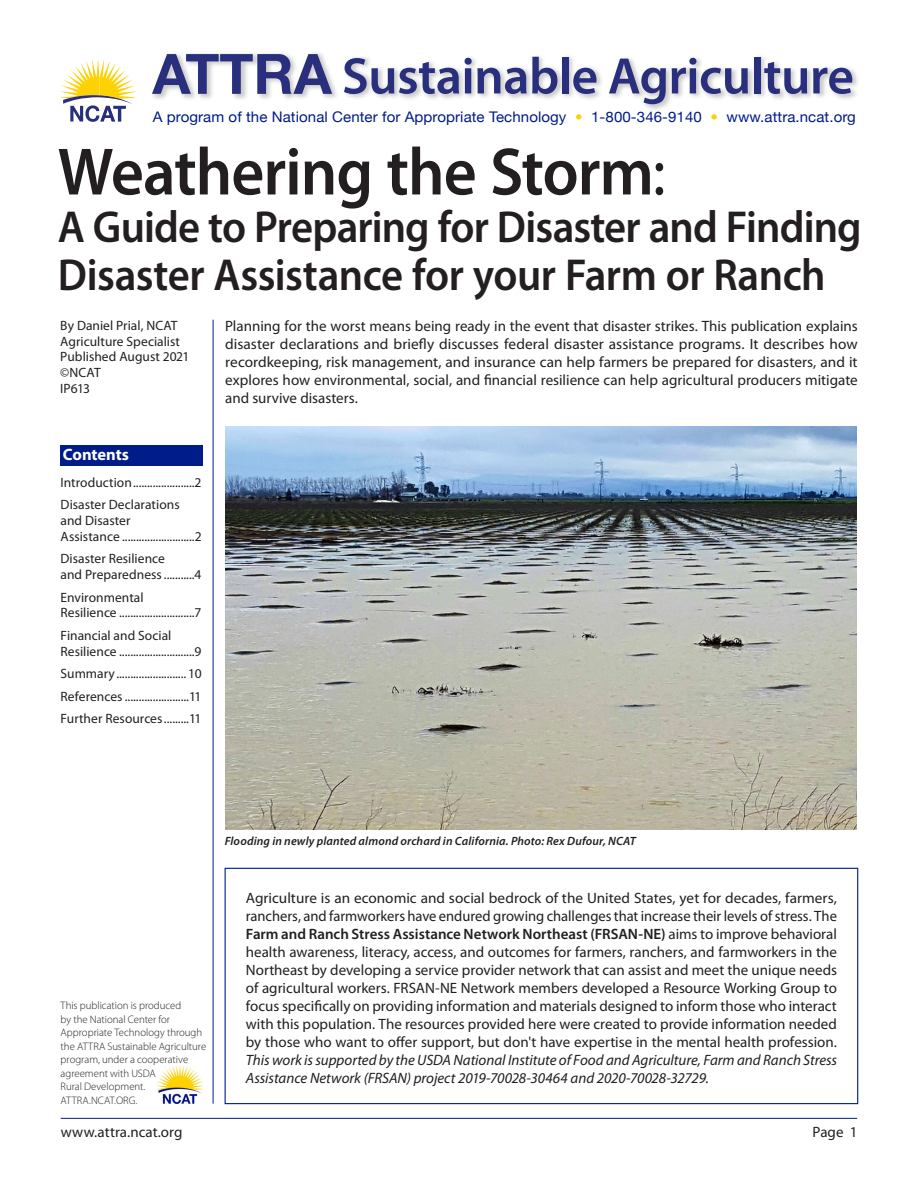
<style>
.page{position:relative;width:918px;height:1188px;background:#fff}
.page>*{position:absolute;margin:0;border:0;box-sizing:border-box;transform-origin:0 0}
.t1{font:600 67.5px "Myriad Pro";letter-spacing:-.015em;color:#231f20;scale:.95 1}
.t2{font:600 45px/48px "Myriad Pro";letter-spacing:-.015em;color:#231f20;scale:.95 1}
.t3{font:700 16.5px "Myriad Pro";letter-spacing:-.005em;color:#fff}
.t4{font:15px/18px "Myriad Pro";color:#231f20;text-align:justify}
.t5{font:italic 15px/18px "Myriad Pro";letter-spacing:-.005em;color:#231f20}
.t6{font:14.7px "Helvetica Neue";letter-spacing:.005em;color:#001c88}
.t7{font:13.5px/15.8px "Myriad Pro";color:#231f20}
.t8{font:italic 600 12px "Myriad Pro";letter-spacing:.015em;color:#231f20}
.t9{font:300 10.8px/13.5px "Myriad Pro";color:#231f20}
.s1{color:#fed105}
.s2{font-weight:400}
.s3{font-weight:600}
</style>
<div class="page">
<hr style="left:213px;top:320px;width:1px;height:784px;background:#001c88">
<hr style="left:61px;top:1118px;width:796px;height:1px;background:#001c88">
<img style="left:153px;top:53px;width:138px;height:46px">
<svg style="left:59px;top:59px;width:67px;height:63px"></svg>
<img style="left:100px;top:106px;width:13px;height:16px">
<img style="left:113px;top:106px;width:13px;height:16px">
<img style="left:100px;top:59px;width:37px;height:39px">
<img style="left:100px;top:95px;width:33px;height:9px">
<img style="left:390px;top:56px;width:468px;height:54px">
<img style="left:291px;top:52px;width:99px;height:46px">
<svg style="left:152px;top:54px;width:180px;height:40px"></svg>
<svg style="left:344px;top:58px;width:115px;height:36px"></svg>
<svg style="left:465px;top:57px;width:92px;height:37px"></svg>
<div style="left:562px;top:57px;width:7px;height:36px;background:#292f7c"></div>
<svg style="left:573px;top:68px;width:23px;height:26px"></svg>
<svg style="left:609px;top:59px;width:57px;height:45px"></svg>
<svg style="left:672px;top:58px;width:76px;height:36px"></svg>
<div style="left:754px;top:57px;width:6px;height:36px;background:#292f7c"></div>
<svg style="left:764px;top:62px;width:43px;height:32px"></svg>
<svg style="left:813px;top:68px;width:39px;height:26px"></svg>
<img style="left:157px;top:1066px;width:46px;height:38px">
<div style="left:60px;top:445px;width:143px;height:20px;background:#001c88"></div>
<img style="left:226px;top:427px;width:630px;height:402px">
<div style="left:225px;top:868px;width:633px;height:236px;border:1px solid #001c88"></div>
<p class="t6" style="left:153px;top:108px;width:704px">A program of the National Center for Appropriate Technology <span class="s1">•</span> 1-800-346-9140 <span class="s1">•</span> www.attra.ncat.org</p>
<h1 class="t1" style="left:58px;top:146px;width:641px">Weathering the Storm<span class="s2">:</span></h1>
<h2 class="t2" style="left:58px;top:208px;width:848px">A Guide to Preparing for Disaster and Finding<br>Disaster Assistance for your Farm or Ranch</h2>
<p class="t7" style="left:60px;top:319px;width:131px">By Daniel Prial, NCAT<br>Agriculture Specialist<br>Published August 2021 ©NCAT<br>IP613</p>
<p class="t3" style="left:63px;top:449px;width:68px">Contents</p>
<p class="t7" style="left:61px;top:473px;width:143px;line-height:22.5px">Introduction ......................2<br>Disaster Declarations</p>
<p class="t7" style="left:61px;top:514px;width:143px">and Disaster<br>Assistance ..........................2</p>
<p class="t7" style="left:61px;top:552px;width:143px">Disaster Resilience<br>and Preparedness ...........4</p>
<p class="t7" style="left:61px;top:591px;width:142px">Environmental<br>Resilience ...........................7</p>
<p class="t7" style="left:61px;top:629px;width:142px">Financial and Social<br>Resilience ...........................9</p>
<p class="t7" style="left:61px;top:664px;width:143px;line-height:22.5px;text-align:justify">Summary ......................... 10<br>References .......................11<br>Further Resources .........11</p>
<p class="t4" style="left:225px;top:318px;width:634px">Planning for the worst means being ready in the event that disaster strikes. This publication explains disaster declarations and briefly discusses federal disaster assistance programs. It describes how recordkeeping, risk management, and insurance can help farmers be prepared for disasters, and it explores how environmental, social, and financial resilience can help agricultural producers mitigate and survive disasters.</p>
<p class="t9" style="left:61px;top:1000px;width:147px">This publication is produced<br>by the National Center for<br>Appropriate Technology through the ATTRA Sustainable Agriculture program, under a cooperative agreement with USDA<br>Rural Development.<br>ATTRA.NCAT.ORG.</p>
<p class="t8" style="left:225px;top:836px;width:413px">Flooding in newly planted almond orchard in California. Photo: Rex Dufour, NCAT</p>
<p class="t4" style="left:246px;top:890px;width:593px">Agriculture is an economic and social bedrock of the United States, yet for decades, farmers, ranchers, and farmworkers have endured growing challenges that increase their levels of stress. The <span class="s3">Farm and Ranch Stress Assistance Network Northeast (FRSAN-NE)</span> aims to improve behavioral health awareness, literacy, access, and outcomes for farmers, ranchers, and farmworkers in the Northeast by developing a service provider network that can assist and meet the unique needs of agricultural workers. FRSAN-NE Network members developed a Resource Working Group to focus specifically on providing information and materials designed to inform those who interact with this population. The resources provided here were created to provide information needed by those who want to offer support, but don't have expertise in the mental health profession.</p>
<p class="t5" style="left:246px;top:1052px;width:593px">This work is supported by the USDA National Institute of Food and Agriculture, Farm and Ranch Stress<br>Assistance Network (FRSAN) project 2019-70028-30464 and 2020-70028-32729.</p>
<p class="t4" style="left:61px;top:1125px;width:123px">www.attra.ncat.org</p>
<p class="t4" style="left:813px;top:1125px;width:47px">Page 1</p>
</div>
